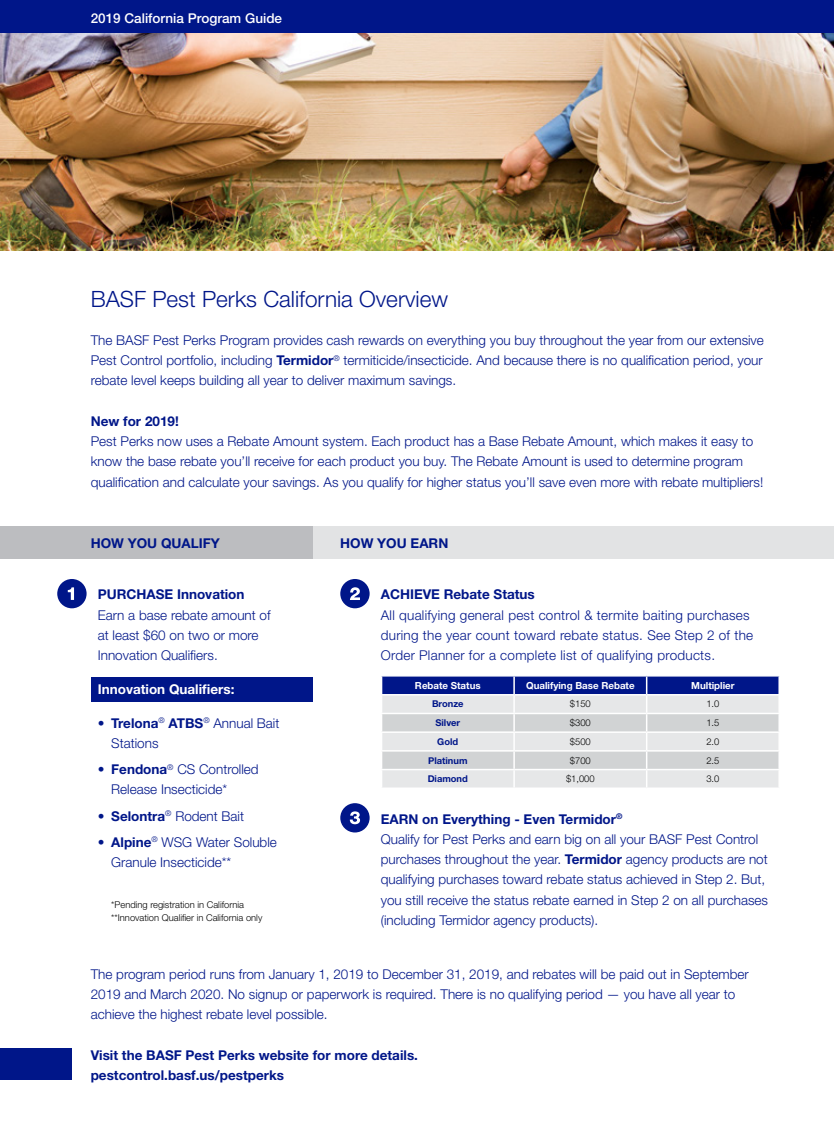
<style>
.page{position:relative;width:834px;height:1134px;background:#fff}
.page>*{position:absolute;margin:0;border:0;box-sizing:border-box;transform-origin:0 0}
.t1{font:300 22.5px "Helvetica Neue LT Std";color:#001689}
.t2{font:300 13.5px/20.2px "Helvetica Neue LT Std";color:#001689}
.t3{font:300 13.5px/20.2px "Helvetica Neue LT Std";letter-spacing:.02em;color:#001689}
.t4{font:700 13.5px/20.2px "Helvetica Neue LT Std";color:#001689}
.t5{font:500 13.5px "Helvetica Neue LT Std";color:#fff}
.t6{font:700 13.5px "Helvetica Neue LT Std";color:#fff}
.t7{font:700 9.75px "Helvetica Neue LT Std";color:#fff}
.t8{font:300 9.3px/13.5px "Helvetica Neue LT Std";color:#000}
.t9{font:700 9.3px "Helvetica Neue LT Std";color:#001689}
.s1{font-weight:700}
</style>
<div class="page">
<img style="left:0;top:32px;width:834px;height:218px">
<div style="left:340px;top:579px;width:30px;height:29px;background:#001689;border-radius:50%"></div>
<svg style="left:350px;top:587px;width:10px;height:13px"></svg>
<svg style="left:381px;top:676px;width:399px;height:112px;background:#bdc1d4"></svg>
<hr style="left:381px;top:694px;width:133px;height:2px;background:#fff">
<hr style="left:514px;top:694px;width:132px;height:2px;background:#fff">
<hr style="left:646px;top:694px;width:134px;height:2px;background:#fff">
<div style="left:340px;top:803px;width:30px;height:30px;background:#001689;border-radius:50%"></div>
<svg style="left:350px;top:811px;width:10px;height:13px"></svg>
<div style="left:0;top:1048px;width:71px;height:32px;background:#001689"></div>
<div style="left:0;top:0;width:834px;height:32px;background:#001689"></div>
<div style="left:312px;top:527px;width:522px;height:32px;background:#e2e3e4"></div>
<div style="left:0;top:527px;width:312px;height:32px;background:#bcbdc0"></div>
<div style="left:91px;top:677px;width:221px;height:24px;background:#001689"></div>
<div style="left:57px;top:579px;width:30px;height:29px;background:#001689;border-radius:50%"></div>
<svg style="left:68px;top:587px;width:6px;height:13px"></svg>
<p class="t5" style="left:91px;top:10px;width:193px">2019 California Program Guide</p>
<h1 class="t1" style="left:91px;top:285px;width:359px">BASF Pest Perks California Overview</h1>
<p class="t2" style="left:91px;top:330px;width:674px;text-align:justify">The BASF Pest Perks Program provides cash rewards on everything you buy throughout the year from our extensive Pest Control portfolio, including <span class="s1">Termidor</span><sup>®</sup> termiticide/insecticide. And because there is no qualification period, your rebate level keeps building all year to deliver maximum savings.</p>
<p class="t4" style="left:91px;top:411px;width:90px">New for 2019!</p>
<p class="t2" style="left:91px;top:431px;width:674px">Pest Perks now uses a Rebate Amount system. Each product has a Base Rebate Amount, which makes it easy to know the base rebate you’ll receive for each product you buy. The Rebate Amount is used to determine program qualification and calculate your savings. As you qualify for higher status you’ll save even more with rebate multipliers!</p>
<p class="t4" style="left:91px;top:533px;width:131px">HOW YOU QUALIFY</p>
<p class="t4" style="left:340px;top:533px;width:110px">HOW YOU EARN</p>
<p class="t4" style="left:98px;top:584px;width:148px">PURCHASE Innovation</p>
<p class="t2" style="left:98px;top:604px;width:174px">Earn a base rebate amount of at least $60 on two or more<br>Innovation Qualifiers.</p>
<p class="t6" style="left:98px;top:681px;width:138px">Innovation Qualifiers:</p>
<p class="t2" style="left:111px;top:712px;width:170px;text-indent:-13px">• <span class="s1">Trelona</span><sup>®</sup> <span class="s1">ATBS</span><sup>®</sup> Annual Bait<br>Stations</p>
<p class="t2" style="left:111px;top:759px;width:149px;text-indent:-14px">• <span class="s1">Fendona</span><sup>®</sup> CS Controlled<br>Release Insecticide*</p>
<p class="t2" style="left:98px;top:805px;width:148px">• <span class="s1">Selontra</span><sup>®</sup> Rodent Bait</p>
<p class="t2" style="left:111px;top:832px;width:167px;text-indent:-14px">• <span class="s1">Alpine</span><sup>®</sup> WSG Water Soluble<br>Granule Insecticide**</p>
<p class="t8" style="left:111px;top:897px;width:153px">*Pending registration in California **Innovation Qualifier in California only</p>
<p class="t4" style="left:381px;top:584px;width:156px">ACHIEVE Rebate Status</p>
<p class="t3" style="left:381px;top:604px;width:374px">All qualifying general pest control &amp; termite baiting purchases during the year count toward rebate status. See Step 2 of the<br>Order Planner for a complete list of qualifying products.</p>
<p class="t7" style="left:415px;top:679px;width:67px">Rebate Status</p>
<p class="t7" style="left:526px;top:679px;width:110px">Qualifying Base Rebate</p>
<p class="t7" style="left:691px;top:679px;width:45px">Multiplier</p>
<p class="t9" style="left:432px;top:698px;width:33px">Bronze</p>
<p class="t8" style="left:570px;top:697px;width:22px">$150</p>
<p class="t8" style="left:706px;top:697px;width:15px">1.0</p>
<p class="t9" style="left:435px;top:717px;width:26px">Silver</p>
<p class="t8" style="left:570px;top:716px;width:22px">$300</p>
<p class="t8" style="left:706px;top:716px;width:15px">1.5</p>
<p class="t9" style="left:437px;top:736px;width:22px">Gold</p>
<p class="t8" style="left:570px;top:735px;width:22px">$500</p>
<p class="t8" style="left:706px;top:735px;width:15px">2.0</p>
<p class="t9" style="left:428px;top:754px;width:41px">Platinum</p>
<p class="t8" style="left:570px;top:753px;width:22px">$700</p>
<p class="t8" style="left:706px;top:753px;width:15px">2.5</p>
<p class="t9" style="left:428px;top:773px;width:42px">Diamond</p>
<p class="t8" style="left:566px;top:772px;width:30px">$1,000</p>
<p class="t8" style="left:706px;top:772px;width:15px">3.0</p>
<p class="t2" style="left:381px;top:808px;width:389px"><span class="s1">EARN on Everything - Even Termidor</span><sup>®<br></sup>Qualify for Pest Perks and earn big on all your BASF Pest Control purchases throughout the year. <span class="s1">Termidor</span> agency products are not qualifying purchases toward rebate status achieved in Step 2. But, you still receive the status rebate earned in Step 2 on all purchases (including Termidor agency products).</p>
<p class="t2" style="left:91px;top:964px;width:659px">The program period runs from January 1, 2019 to December 31, 2019, and rebates will be paid out in September<br>2019 and March 2020. No signup or paperwork is required. There is no qualifying period — you have all year to achieve the highest rebate level possible.</p>
<p class="t4" style="left:91px;top:1045px;width:329px">Visit the BASF Pest Perks website for more details. pestcontrol.basf.us/pestperks</p>
</div>
